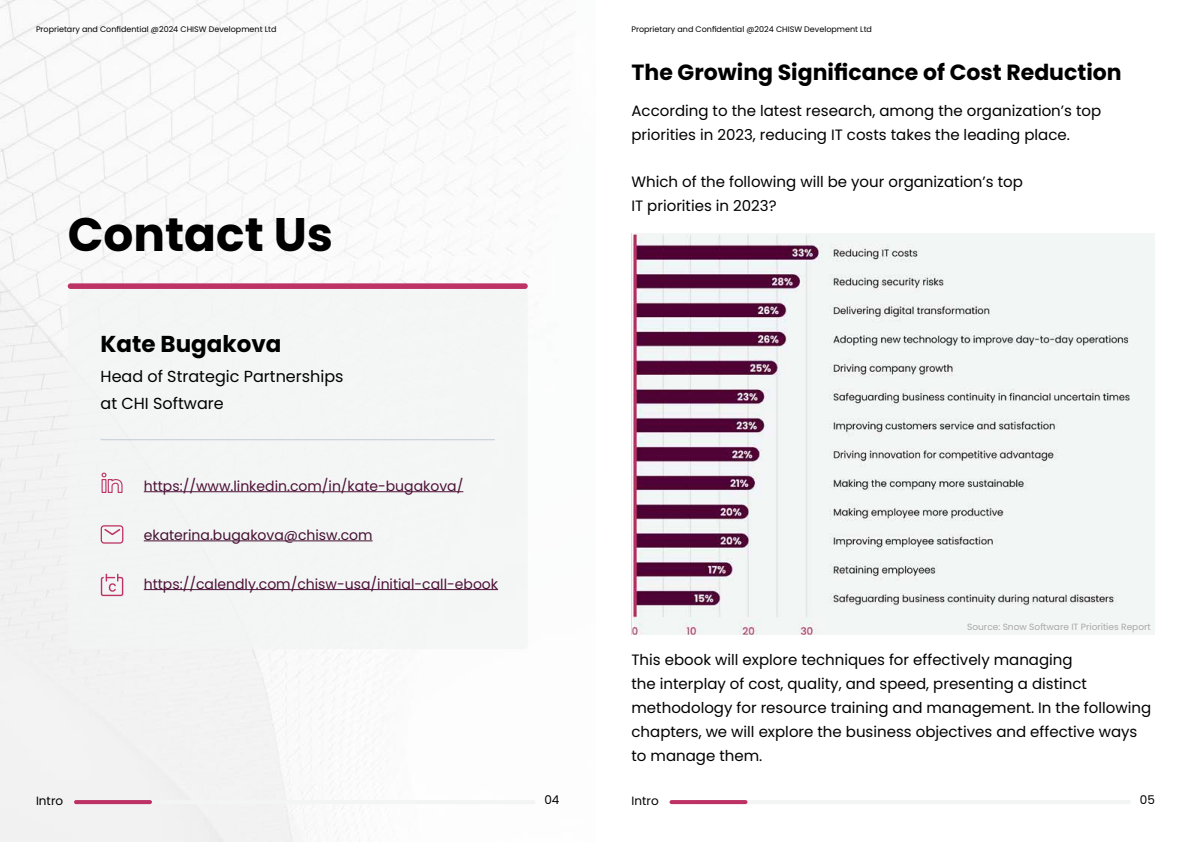
<style>
.page{position:relative;width:1191px;height:842px;background:#fff}
.page>*{position:absolute;margin:0;border:0;box-sizing:border-box;transform-origin:0 0}
.t1{font:700 47px "Poppins";color:#000}
.t2{font:700 23px "Poppins";color:#000}
.t3{font:700 22px "Poppins";color:#000}
.t4{font:16px/27px "Poppins";color:#000}
.t5{font:15px/24px "Poppins";color:#000}
.t6{font:14px "Poppins";color:#4d1137}
.t7{font:14px "Poppins";color:#451032}
.t8{font:12px "Poppins";color:#000}
.t9{font:9px "Poppins";color:#a8a8a7}
.t10{font:8px "Poppins";color:#020203}
</style>
<div class="page">
<img style="left:631px;top:233px;width:524px;height:401px">
<img style="left:0;top:0;width:575px;height:842px">
<div style="left:68px;top:283px;width:460px;height:366px;background:#f3f5f5;border-radius:4px"></div>
<div style="left:68px;top:283px;width:460px;height:6px;background:#bd3365;border-radius:3px"></div>
<hr style="left:144px;top:540px;width:228px;height:1px;background:#451032">
<div style="left:101px;top:525px;width:22px;height:19px;border:1px solid #bc3264;border-radius:3px"></div>
<svg style="left:104px;top:529px;width:16px;height:6px"></svg>
<hr style="left:144px;top:589px;width:354px;height:1px;background:#4d1137">
<svg style="left:101px;top:574px;width:22px;height:22px"></svg>
<svg style="left:101px;top:472px;width:22px;height:21px"></svg>
<hr style="left:101px;top:439px;width:394px;height:1px;background:#c2cbd4">
<hr style="left:144px;top:491px;width:319px;height:1px;background:#4d1137">
<hr style="left:691px;top:800px;width:440px;height:4px;background:#f3f5f5;border-radius:2px">
<svg style="left:669px;top:800px;width:78px;height:4px"></svg>
<hr style="left:96px;top:800px;width:439px;height:4px;background:#f3f5f5;border-radius:2px">
<svg style="left:74px;top:800px;width:78px;height:4px"></svg>
<p class="t10" style="left:36px;top:24px;width:242px">Proprietary and Confidential @2024 CHISW Development Ltd</p>
<h1 class="t1" style="left:68px;top:207px;width:267px">Contact Us</h1>
<h2 class="t2" style="left:101px;top:330px;width:182px">Kate Bugakova</h2>
<p class="t4" style="left:101px;top:362px;width:244px">Head of Strategic Partnerships at CHI Software</p>
<p class="t6" style="left:144px;top:478px;width:321px">https://www.linkedin.com/in/kate-bugakova/</p>
<p class="t7" style="left:144px;top:527px;width:230px">ekaterina.bugakova@chisw.com</p>
<p class="t6" style="left:144px;top:575px;width:356px">https://calendly.com/chisw-usa/initial-call-ebook</p>
<p class="t10" style="left:631px;top:24px;width:242px">Proprietary and Confidential @2024 CHISW Development Ltd</p>
<h3 class="t3" style="left:631px;top:59px;width:492px">The Growing Significance of Cost Reduction</h3>
<p class="t5" style="left:631px;top:99px;width:471px">According to the latest research, among the organization’s top priorities in 2023, reducing IT costs takes the leading place.</p>
<p class="t5" style="left:631px;top:170px;width:393px">Which of the following will be your organization’s top<br>IT priorities in 2023?</p>
<p class="t9" style="left:967px;top:621px;width:185px">Source: Snow Software IT Priorities Report</p>
<p class="t5" style="left:631px;top:648px;width:521px">This ebook will explore techniques for effectively managing<br>the interplay of cost, quality, and speed, presenting a distinct methodology for resource training and management. In the following chapters, we will explore the business objectives and effective ways to manage them.</p>
<p class="t8" style="left:36px;top:794px;width:29px">Intro</p>
<p class="t8" style="left:544px;top:793px;width:17px">04</p>
<p class="t8" style="left:631px;top:794px;width:29px">Intro</p>
<p class="t8" style="left:1139px;top:793px;width:17px">05</p>
</div>
